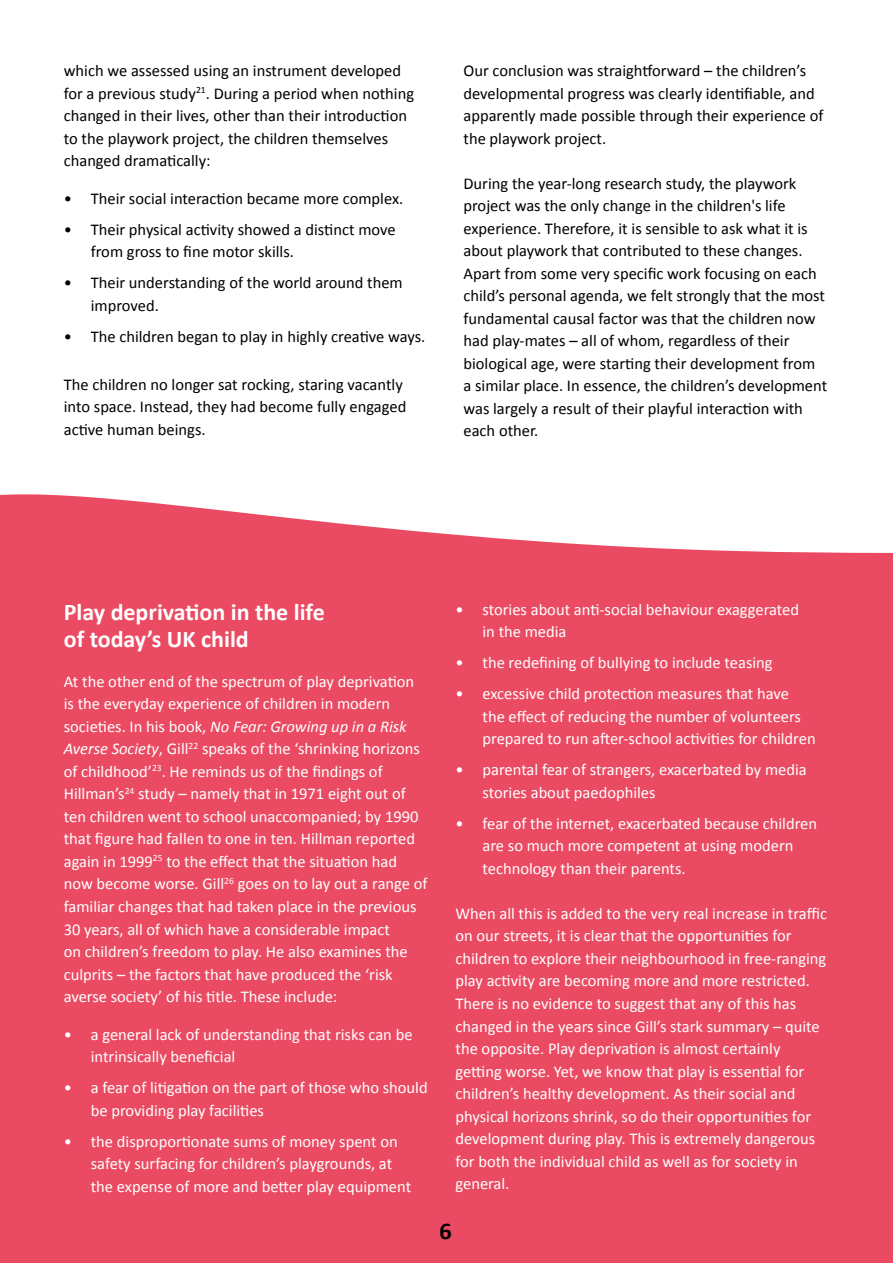
<style>
.page{position:relative;width:893px;height:1263px;background:#fff}
.page>*{position:absolute;margin:0;border:0;box-sizing:border-box;transform-origin:0 0}
.t1{font:700 24px/27px "Calibri";color:#fff}
.t2{font:700 24px "Calibri";color:#000}
.t3{font:16.5px/22.5px "Calibri";color:#fff}
.t4{font:16.5px/22.5px "Calibri";color:#000}
.s1{font-style:italic}
</style>
<div class="page">
<div style="left:0;top:494px;width:893px;height:769px;background:#ea4b62"></div>
<p class="t4" style="left:64px;top:59px;width:352px">which we assessed using an instrument developed for a previous study<sup>21</sup>. During a period when nothing changed in their lives, other than their introduction to the playwork project, the children themselves changed dramatically:</p>
<p class="t4" style="left:64px;top:186px;width:341px">• Their social interaction became more complex.</p>
<p class="t4" style="left:91px;top:217px;width:306px;text-indent:-27px">• Their physical activity showed a distinct move from gross to fine motor skills.</p>
<p class="t4" style="left:91px;top:271px;width:313px;text-indent:-27px">• Their understanding of the world around them improved.</p>
<p class="t4" style="left:64px;top:325px;width:363px">• The children began to play in highly creative ways.</p>
<p class="t4" style="left:64px;top:373px;width:344px">The children no longer sat rocking, staring vacantly into space. Instead, they had become fully engaged active human beings.</p>
<p class="t4" style="left:463px;top:59px;width:362px">Our conclusion was straightforward – the children’s developmental progress was clearly identifiable, and apparently made possible through their experience of the playwork project.</p>
<p class="t4" style="left:463px;top:172px;width:365px">During the year-long research study, the playwork project was the only change in the children's life experience. Therefore, it is sensible to ask what it is about playwork that contributed to these changes.<br>Apart from some very specific work focusing on each child’s personal agenda, we felt strongly that the most fundamental causal factor was that the children now had play-mates – all of whom, regardless of their biological age, were starting their development from a similar place. In essence, the children’s development was largely a result of their playful interaction with each other.</p>
<h1 class="t1" style="left:64px;top:598px;width:262px">Play deprivation in the life of today’s UK child</h1>
<p class="t3" style="left:64px;top:670px;width:365px">At the other end of the spectrum of play deprivation is the everyday experience of children in modern societies. In his book, <span class="s1">No Fear: Growing up in a Risk Averse Society</span>, Gill<sup>22</sup> speaks of the ‘shrinking horizons of childhood’<sup>23</sup>. He reminds us of the findings of Hillman’s<sup>24</sup> study – namely that in 1971 eight out of ten children went to school unaccompanied; by 1990 that figure had fallen to one in ten. Hillman reported again in 1999<sup>25</sup> to the effect that the situation had now become worse. Gill<sup>26</sup> goes on to lay out a range of familiar changes that had taken place in the previous 30 years, all of which have a considerable impact<br>on children’s freedom to play. He also examines the culprits – the factors that have produced the ‘risk averse society’ of his title. These include:</p>
<p class="t3" style="left:91px;top:1022px;width:323px;text-indent:-27px">• a general lack of understanding that risks can be intrinsically beneficial</p>
<p class="t3" style="left:91px;top:1076px;width:338px;text-indent:-27px">• a fear of litigation on the part of those who should be providing play facilities</p>
<p class="t3" style="left:91px;top:1129px;width:322px;text-indent:-27px">• the disproportionate sums of money spent on safety surfacing for children’s playgrounds, at the expense of more and better play equipment</p>
<p class="t3" style="left:482px;top:598px;width:318px;text-indent:-27px">• stories about anti-social behaviour exaggerated in the media</p>
<p class="t3" style="left:455px;top:651px;width:319px">• the redefining of bullying to include teasing</p>
<p class="t3" style="left:482px;top:682px;width:335px;text-indent:-27px">• excessive child protection measures that have<br>the effect of reducing the number of volunteers prepared to run after-school activities for children</p>
<p class="t3" style="left:482px;top:758px;width:326px;text-indent:-27px">• parental fear of strangers, exacerbated by media stories about paedophiles</p>
<p class="t3" style="left:482px;top:812px;width:336px;text-indent:-27px">• fear of the internet, exacerbated because children are so much more competent at using modern technology than their parents.</p>
<p class="t3" style="left:455px;top:902px;width:373px">When all this is added to the very real increase in traffic on our streets, it is clear that the opportunities for children to explore their neighbourhood in free-ranging play activity are becoming more and more restricted.<br>There is no evidence to suggest that any of this has changed in the years since Gill’s stark summary – quite the opposite. Play deprivation is almost certainly getting worse. Yet, we know that play is essential for children’s healthy development. As their social and physical horizons shrink, so do their opportunities for development during play. This is extremely dangerous for both the individual child as well as for society in general.</p>
<h1 class="t2" style="left:439px;top:1213px;width:14px">6</h1>
</div>
